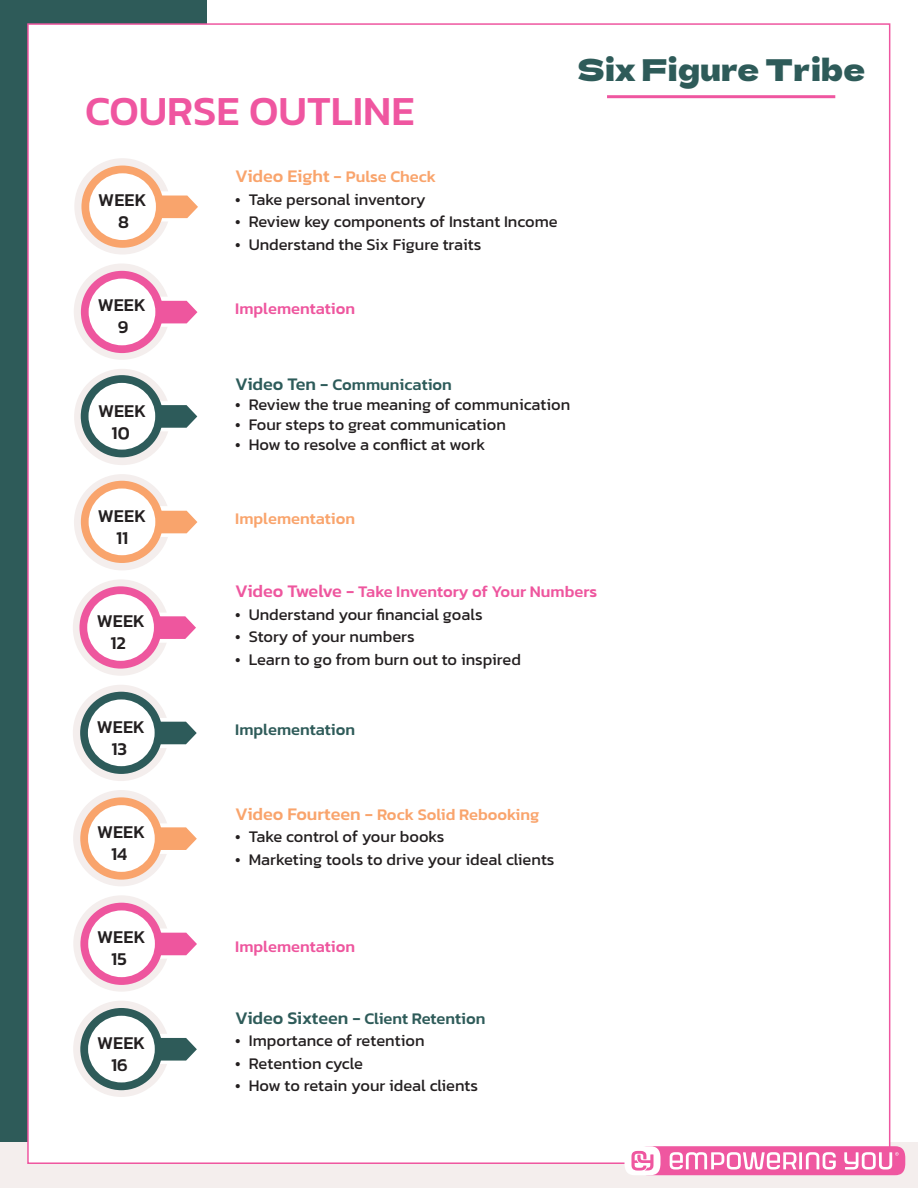
<style>
.page{position:relative;width:918px;height:1188px;background:#fff}
.page>*{position:absolute;margin:0;border:0;box-sizing:border-box;transform-origin:0 0}
.t1{font:500 42px "Kanit";color:#ef56a0}
.t2{font:30px "Dela Gothic One";color:#2e5b59}
.t3{font:500 18.3px/22px "Kanit";color:#231f20;text-align:center}
.t4{font:500 18px "Kanit";color:#f9a46c}
.t5{font:16.5px "Kanit";color:#231f20}
.t6{font:500 16.5px "Kanit";color:#ee569e}
.t7{font:500 16.5px "Kanit";color:#f9a46c}
.t8{font:500 16.5px "Kanit";color:#2e5b59}
.t9{font:500 16.5px "Kanit";color:#2d5b5a}
.s1{font-size:16.5px}
.s2{font-size:18px}
</style>
<div class="page">
<div style="left:0;top:0;width:207px;height:1165px;background:#2e5b59"></div>
<div style="left:0;top:1142px;width:918px;height:46px;background:#f4eeed"></div>
<div style="left:27px;top:23px;width:863px;height:1141px;background:#fff;border:2px solid #ef56a0"></div>
<svg style="left:625px;top:1146px;width:280px;height:29px"></svg>
<hr style="left:607px;top:95px;width:228px;height:3px;background:#ef56a0">
<svg style="left:73px;top:895px;width:124px;height:97px"></svg>
<svg style="left:73px;top:1001px;width:124px;height:96px"></svg>
<svg style="left:74px;top:158px;width:124px;height:96px"></svg>
<svg style="left:74px;top:264px;width:124px;height:96px"></svg>
<svg style="left:74px;top:369px;width:124px;height:96px"></svg>
<svg style="left:74px;top:474px;width:124px;height:96px"></svg>
<svg style="left:73px;top:579px;width:123px;height:97px"></svg>
<svg style="left:73px;top:790px;width:124px;height:96px"></svg>
<svg style="left:73px;top:685px;width:124px;height:96px"></svg>
<h1 class="t1" style="left:85px;top:79px;width:331px">COURSE OUTLINE</h1>
<p class="t3" style="left:98px;top:188px;width:50px">WEEK<br>8</p>
<p class="t4" style="left:235px;top:163px;width:202px">Video Eight - <span class="s1">Pulse Check</span></p>
<p class="t5" style="left:235px;top:187px;width:192px">• Take personal inventory</p>
<p class="t5" style="left:235px;top:210px;width:324px">• Review key components of Instant Income</p>
<p class="t5" style="left:235px;top:232px;width:248px">• Understand the Six Figure traits</p>
<h2 class="t2" style="left:577px;top:46px;width:290px">Six Figure Tribe</h2>
<p class="t3" style="left:98px;top:294px;width:50px">WEEK<br>9</p>
<p class="t3" style="left:98px;top:399px;width:50px">WEEK<br>10</p>
<p class="t6" style="left:235px;top:296px;width:121px">Implementation</p>
<p class="t9" style="left:235px;top:372px;width:218px"><span class="s2">Video Ten -</span> Communication</p>
<p class="t5" style="left:235px;top:393px;width:337px">• Review the true meaning of communication</p>
<p class="t5" style="left:235px;top:413px;width:272px">• Four steps to great communication</p>
<p class="t5" style="left:235px;top:432px;width:252px">• How to resolve a conflict at work</p>
<p class="t3" style="left:98px;top:504px;width:50px">WEEK<br>11</p>
<p class="t7" style="left:235px;top:506px;width:121px">Implementation</p>
<p class="t3" style="left:97px;top:610px;width:50px">WEEK<br>12</p>
<p class="t3" style="left:97px;top:715px;width:50px">WEEK<br>13</p>
<p class="t3" style="left:97px;top:820px;width:50px">WEEK<br>14</p>
<p class="t3" style="left:97px;top:926px;width:50px">WEEK<br>15</p>
<p class="t3" style="left:97px;top:1031px;width:50px">WEEK<br>16</p>
<p class="t6" style="left:235px;top:579px;width:363px"><span class="s2">Video Twelve -</span> Take Inventory of Your Numbers</p>
<p class="t5" style="left:235px;top:602px;width:249px">• Understand your financial goals</p>
<p class="t5" style="left:235px;top:625px;width:181px">• Story of your numbers</p>
<p class="t5" style="left:235px;top:647px;width:287px">• Learn to go from burn out to inspired</p>
<p class="t8" style="left:235px;top:717px;width:121px">Implementation</p>
<p class="t7" style="left:235px;top:802px;width:306px"><span class="s2">Video Fourteen -</span> Rock Solid Rebooking</p>
<p class="t5" style="left:235px;top:825px;width:211px">• Take control of your books</p>
<p class="t5" style="left:235px;top:847px;width:321px">• Marketing tools to drive your ideal clients</p>
<p class="t6" style="left:235px;top:934px;width:121px">Implementation</p>
<p class="t8" style="left:235px;top:1006px;width:252px"><span class="s2">Video Sixteen -</span> Client Retention</p>
<p class="t5" style="left:235px;top:1029px;width:191px">• Importance of retention</p>
<p class="t5" style="left:235px;top:1051px;width:129px">• Retention cycle</p>
<p class="t5" style="left:235px;top:1074px;width:244px">• How to retain your ideal clients</p>
</div>
